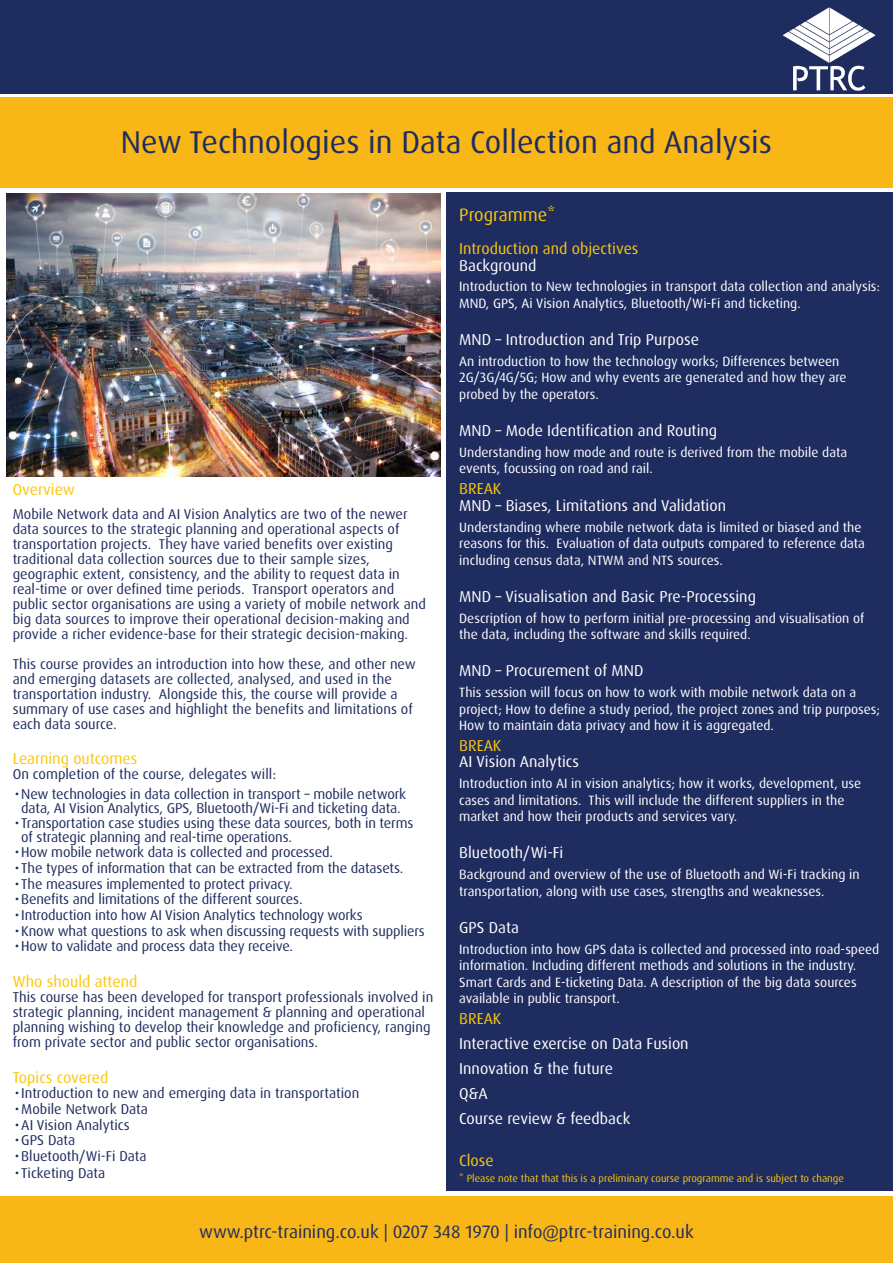
<style>
.page{position:relative;width:893px;height:1263px;background:#fff}
.page>*{position:absolute;margin:0;border:0;box-sizing:border-box;transform-origin:0 0}
.t1{font:31.5px "Dax Pro";color:#1f2c5f}
.t2{font:18px "Dax Pro";color:#1f2c5f}
.t3{font:18px "Dax Pro";color:#fac70e}
.t4{font:15.75px/25px "Dax Pro";color:#fff}
.t5{font:15.75px "Dax Pro";color:#fac70e}
.t6{font:14.25px/15px "Dax Pro";color:#1f2c5f}
.t7{font:13.5px/16.5px "Dax Pro";color:#fff}
.t8{font:10.5px "Dax Pro";color:#fac70e}
</style>
<div class="page">
<div style="left:0;top:0;width:893px;height:94px;background:#1f2c5f"></div>
<img style="left:782px;top:7px;width:94px;height:84px">
<div style="left:0;top:98px;width:893px;height:90px;background:#f8b617"></div>
<div style="left:0;top:1196px;width:893px;height:67px;background:#f8b617"></div>
<div style="left:446px;top:192px;width:447px;height:999px;background:#1f2c5f"></div>
<img style="left:6px;top:193px;width:435px;height:284px">
<h1 class="t1" style="left:121px;top:122px;width:653px">New Technologies in Data Collection and Analysis</h1>
<p class="t5" style="left:13px;top:479px;width:64px">Overview</p>
<p class="t6" style="left:13px;top:506px;width:415px">Mobile Network data and AI Vision Analytics are two of the newer data sources to the strategic planning and operational aspects of transportation projects. They have varied benefits over existing traditional data collection sources due to their sample sizes, geographic extent, consistency, and the ability to request data in real-time or over defined time periods. Transport operators and public sector organisations are using a variety of mobile network and big data sources to improve their operational decision-making and provide a richer evidence-base for their strategic decision-making.</p>
<p class="t6" style="left:13px;top:656px;width:405px">This course provides an introduction into how these, and other new and emerging datasets are collected, analysed, and used in the transportation industry. Alongside this, the course will provide a summary of use cases and highlight the benefits and limitations of each data source.</p>
<p class="t5" style="left:13px;top:749px;width:126px">Learning outcomes</p>
<p class="t6" style="left:13px;top:767px;width:265px">On completion of the course, delegates will:</p>
<p class="t6" style="left:15px;top:787px;width:393px;line-height:13.5px;text-align:center">•New technologies in data collection in transport – mobile network data, AI Vision Analytics, GPS, Bluetooth/Wi-Fi and ticketing data.</p>
<p class="t6" style="left:21px;top:817px;width:394px;line-height:13.5px;text-indent:-6px">• Transportation case studies using these data sources, both in terms of strategic planning and real-time operations.</p>
<p class="t6" style="left:15px;top:845px;width:320px">•How mobile network data is collected and processed.</p>
<p class="t6" style="left:15px;top:861px;width:390px">• The types of information that can be extracted from the datasets.</p>
<p class="t6" style="left:15px;top:876px;width:279px">• The measures implemented to protect privacy.</p>
<p class="t6" style="left:15px;top:892px;width:289px">•Benefits and limitations of the different sources.</p>
<p class="t6" style="left:15px;top:907px;width:349px">•Introduction into how AI Vision Analytics technology works</p>
<p class="t6" style="left:15px;top:923px;width:412px">•Know what questions to ask when discussing requests with suppliers</p>
<p class="t6" style="left:15px;top:939px;width:280px">•How to validate and process data they receive.</p>
<p class="t5" style="left:13px;top:971px;width:126px">Who should attend</p>
<p class="t6" style="left:13px;top:989px;width:422px">This course has been developed for transport professionals involved in strategic planning, incident management &amp; planning and operational planning wishing to develop their knowledge and proficiency, ranging from private sector and public sector organisations.</p>
<p class="t5" style="left:13px;top:1067px;width:97px">Topics covered</p>
<p class="t6" style="left:15px;top:1086px;width:346px">•Introduction to new and emerging data in transportation</p>
<p class="t6" style="left:15px;top:1101px;width:135px">•Mobile Network Data</p>
<p class="t6" style="left:15px;top:1117px;width:116px">•AI Vision Analytics</p>
<p class="t6" style="left:15px;top:1133px;width:62px">•GPS Data</p>
<p class="t6" style="left:15px;top:1148px;width:134px">•Bluetooth/Wi-Fi Data</p>
<p class="t6" style="left:15px;top:1165px;width:92px">• Ticketing Data</p>
<p class="t3" style="left:459px;top:203px;width:97px">Programme*</p>
<p class="t5" style="left:459px;top:239px;width:181px">Introduction and objectives</p>
<p class="t4" style="left:459px;top:253px;width:79px">Background</p>
<p class="t7" style="left:459px;top:279px;width:422px">Introduction to New technologies in transport data collection and analysis:<br>MND, GPS, Ai Vision Analytics, Bluetooth/Wi-Fi and ticketing.</p>
<p class="t4" style="left:459px;top:327px;width:241px">MND – Introduction and Trip Purpose</p>
<p class="t7" style="left:459px;top:353px;width:389px">An introduction to how the technology works; Differences between<br>2G/3G/4G/5G; How and why events are generated and how they are probed by the operators.</p>
<p class="t4" style="left:459px;top:418px;width:259px">MND – Mode Identification and Routing</p>
<p class="t7" style="left:459px;top:444px;width:389px">Understanding how mode and route is derived from the mobile data events, focussing on road and rail.</p>
<p class="t5" style="left:459px;top:479px;width:44px">BREAK</p>
<p class="t4" style="left:459px;top:493px;width:268px">MND – Biases, Limitations and Validation</p>
<p class="t7" style="left:459px;top:519px;width:407px">Understanding where mobile network data is limited or biased and the reasons for this. Evaluation of data outputs compared to reference data including census data, NTWM and NTS sources.</p>
<p class="t4" style="left:459px;top:584px;width:298px">MND – Visualisation and Basic Pre-Processing</p>
<p class="t7" style="left:459px;top:610px;width:407px">Description of how to perform initial pre-processing and visualisation of the data, including the software and skills required.</p>
<p class="t4" style="left:459px;top:658px;width:186px">MND – Procurement of MND</p>
<p class="t7" style="left:459px;top:684px;width:422px">This session will focus on how to work with mobile network data on a project; How to define a study period, the project zones and trip purposes;<br>How to maintain data privacy and how it is aggregated.</p>
<p class="t5" style="left:459px;top:735px;width:44px">BREAK</p>
<p class="t4" style="left:459px;top:749px;width:121px">AI Vision Analytics</p>
<p class="t7" style="left:459px;top:775px;width:404px">Introduction into AI in vision analytics; how it works, development, use cases and limitations. This will include the different suppliers in the market and how their products and services vary.</p>
<p class="t4" style="left:459px;top:840px;width:106px">Bluetooth/Wi-Fi</p>
<p class="t7" style="left:459px;top:866px;width:402px">Background and overview of the use of Bluetooth and Wi-Fi tracking in transportation, along with use cases, strengths and weaknesses.</p>
<p class="t4" style="left:459px;top:915px;width:61px">GPS Data</p>
<p class="t7" style="left:459px;top:941px;width:422px">Introduction into how GPS data is collected and processed into road-speed information. Including different methods and solutions in the industry.<br>Smart Cards and E-ticketing Data. A description of the big data sources available in public transport.</p>
<p class="t5" style="left:459px;top:1008px;width:44px">BREAK</p>
<p class="t4" style="left:459px;top:1031px;width:231px">Interactive exercise on Data Fusion<br>Innovation &amp; the future<br>Q&amp;A<br>Course review &amp; feedback</p>
<p class="t5" style="left:459px;top:1150px;width:36px">Close</p>
<p class="t8" style="left:459px;top:1172px;width:386px">* Please note that that this is a preliminary course programme and is subject to change</p>
<p class="t2" style="left:199px;top:1220px;width:496px">www.ptrc-training.co.uk | 0207 348 1970 | info@ptrc-training.co.uk</p>
</div>
